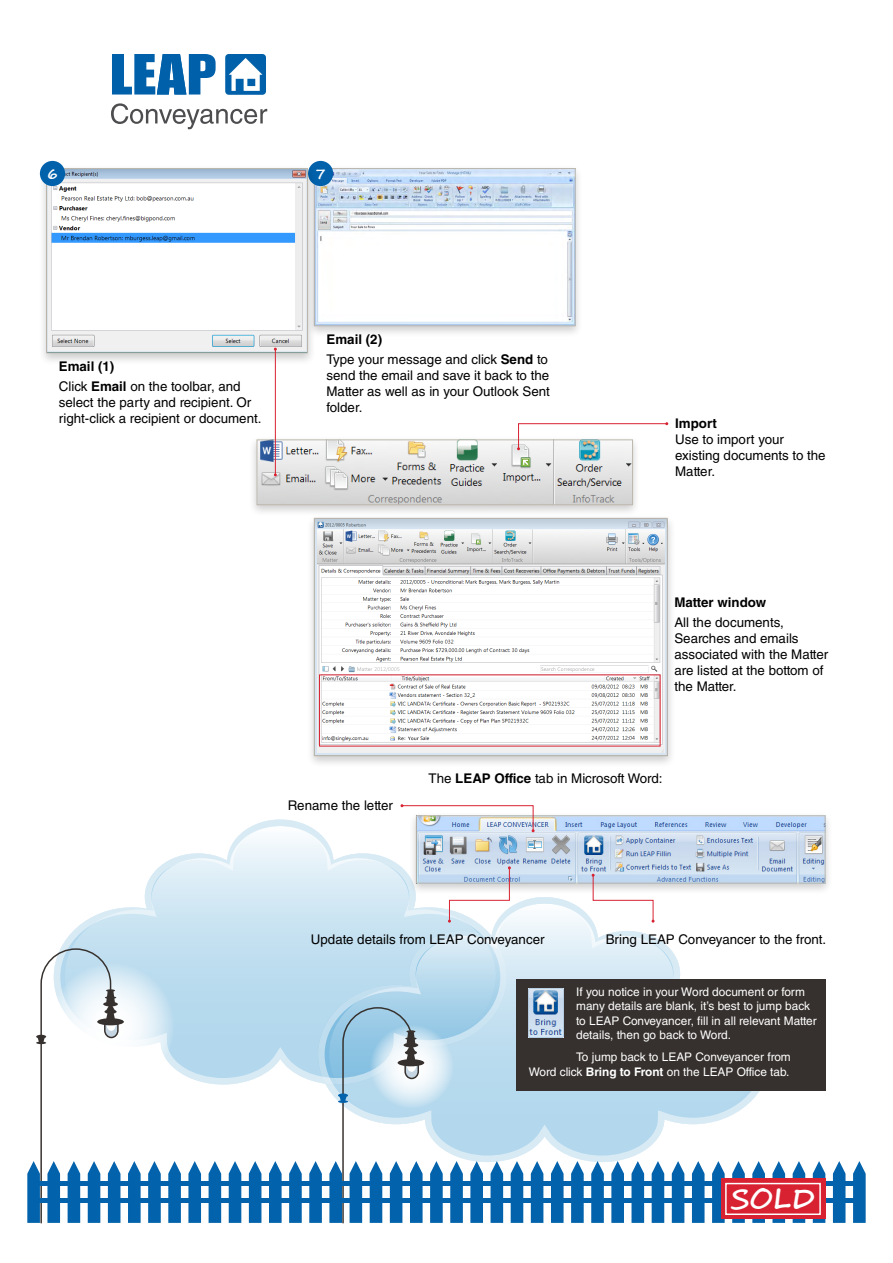
<style>
.page{position:relative;width:893px;height:1263px;background:#fff}
.page>*{position:absolute;margin:0;border:0;box-sizing:border-box;transform-origin:0 0}
.t1{font:700 28.2px "Segoe Script";color:#fff}
.t2{font:700 14.85px "Segoe Script";color:#fff}
.t3{font:13.35px/16px "Helvetica LT Std";color:#000}
.t4{font:700 13.35px "Helvetica LT Std";color:#000}
.t5{font:11.85px/14.2px "Helvetica LT Std";color:#fff}
.s1{font-weight:700}
</style>
<div class="page">
<svg style="left:111px;top:103px;width:156px;height:26px"></svg>
<svg style="left:112px;top:54px;width:104px;height:41px"></svg>
<div style="left:225px;top:54px;width:41px;height:41px;background:#0060a9;border-radius:4px"></div>
<svg style="left:229px;top:58px;width:33px;height:33px"></svg>
<div style="left:248px;top:435px;width:393px;height:83px;background:#000;opacity:.2"></div>
<img style="left:259px;top:441px;width:372px;height:62px">
<div style="left:257px;top:439px;width:376px;height:66px;border:1px solid #bdb8ad"></div>
<svg style="left:61px;top:819px;width:257px;height:265px"></svg>
<svg style="left:65px;top:826px;width:351px;height:252px"></svg>
<svg style="left:318px;top:897px;width:318px;height:265px"></svg>
<svg style="left:329px;top:904px;width:431px;height:251px"></svg>
<svg style="left:370px;top:1024px;width:84px;height:84px"></svg>
<svg style="left:48px;top:963px;width:126px;height:125px"></svg>
<svg style="left:27px;top:947px;width:114px;height:277px"></svg>
<svg style="left:148px;top:1161px;width:13px;height:62px"></svg>
<svg style="left:168px;top:1161px;width:13px;height:62px"></svg>
<svg style="left:188px;top:1161px;width:13px;height:62px"></svg>
<svg style="left:209px;top:1161px;width:12px;height:62px"></svg>
<svg style="left:229px;top:1161px;width:12px;height:62px"></svg>
<svg style="left:249px;top:1161px;width:12px;height:62px"></svg>
<svg style="left:289px;top:1161px;width:13px;height:62px"></svg>
<svg style="left:450px;top:1161px;width:13px;height:62px"></svg>
<svg style="left:491px;top:1161px;width:12px;height:62px"></svg>
<svg style="left:531px;top:1161px;width:12px;height:62px"></svg>
<svg style="left:571px;top:1161px;width:13px;height:62px"></svg>
<svg style="left:611px;top:1161px;width:13px;height:62px"></svg>
<svg style="left:631px;top:1161px;width:13px;height:62px"></svg>
<svg style="left:652px;top:1161px;width:12px;height:62px"></svg>
<svg style="left:672px;top:1161px;width:12px;height:62px"></svg>
<svg style="left:692px;top:1161px;width:12px;height:62px"></svg>
<svg style="left:712px;top:1161px;width:13px;height:62px"></svg>
<svg style="left:732px;top:1161px;width:13px;height:62px"></svg>
<svg style="left:813px;top:1161px;width:12px;height:62px"></svg>
<svg style="left:833px;top:1161px;width:12px;height:62px"></svg>
<svg style="left:853px;top:1161px;width:13px;height:62px"></svg>
<svg style="left:752px;top:1161px;width:13px;height:62px"></svg>
<svg style="left:772px;top:1161px;width:13px;height:62px"></svg>
<svg style="left:793px;top:1161px;width:12px;height:62px"></svg>
<hr style="left:34px;top:1182px;width:829px;height:4px;background:#0262ab">
<hr style="left:33px;top:1198px;width:829px;height:4px;background:#0262ab">
<svg style="left:269px;top:1161px;width:13px;height:62px"></svg>
<svg style="left:309px;top:1161px;width:13px;height:62px"></svg>
<svg style="left:511px;top:1161px;width:12px;height:62px"></svg>
<svg style="left:551px;top:1161px;width:13px;height:62px"></svg>
<svg style="left:591px;top:1161px;width:13px;height:62px"></svg>
<svg style="left:329px;top:1006px;width:95px;height:218px"></svg>
<svg style="left:430px;top:1161px;width:13px;height:62px"></svg>
<svg style="left:470px;top:1161px;width:13px;height:62px"></svg>
<div style="left:720px;top:1178px;width:105px;height:41px;background:#d82231"></div>
<div style="left:725px;top:1183px;width:96px;height:32px;border:1px solid #fff"></div>
<div style="left:306px;top:164px;width:278px;height:175px;background:#000;opacity:.2"></div>
<img style="left:316px;top:170px;width:258px;height:154px">
<div style="left:314px;top:168px;width:262px;height:158px;border:1px solid #bdb8ad"></div>
<div style="left:308px;top:161px;width:25px;height:25px;background:#0161aa;border-radius:50%"></div>
<div style="left:38px;top:164px;width:278px;height:201px;background:#000;opacity:.2"></div>
<img style="left:48px;top:170px;width:258px;height:181px">
<div style="left:46px;top:168px;width:262px;height:185px;border:1px solid #bdb8ad"></div>
<div style="left:40px;top:161px;width:25px;height:25px;background:#0161aa;border-radius:50%"></div>
<div style="left:306px;top:514px;width:370px;height:254px;background:#000;opacity:.2"></div>
<img style="left:316px;top:520px;width:350px;height:234px">
<div style="left:314px;top:518px;width:354px;height:238px;border:1px solid #bdb8ad"></div>
<hr style="left:275px;top:349px;width:1px;height:126px;background:#d82231">
<div style="left:516px;top:979px;width:309px;height:112px;background:#36312e"></div>
<img style="left:529px;top:989px;width:34px;height:48px">
<svg style="left:517px;top:422px;width:151px;height:28px"></svg>
<div style="left:408px;top:811px;width:425px;height:85px;background:#000;opacity:.2"></div>
<img style="left:418px;top:817px;width:405px;height:64px">
<div style="left:416px;top:815px;width:409px;height:68px;border:1px solid #bdb8ad"></div>
<svg style="left:592px;top:874px;width:63px;height:49px"></svg>
<svg style="left:448px;top:866px;width:63px;height:57px"></svg>
<svg style="left:400px;top:804px;width:135px;height:28px"></svg>
<p class="t2" style="left:47px;top:162px;width:12px">6</p>
<p class="t2" style="left:315px;top:162px;width:12px">7</p>
<p class="t3" style="left:59px;top:356px;width:183px;line-height:20.2px"><span class="s1">Email (1)<br></span>Click <span class="s1">Email</span> on the toolbar, and</p>
<p class="t3" style="left:59px;top:395px;width:204px">select the party and recipient. Or right-click a recipient or document.</p>
<p class="t3" style="left:327px;top:329px;width:223px;line-height:20.2px"><span class="s1">Email (2)<br></span>Type your message and click <span class="s1">Send</span> to</p>
<p class="t3" style="left:327px;top:368px;width:225px;text-align:justify">send the email and save it back to the Matter as well as in your Outlook Sent folder.</p>
<p class="t4" style="left:675px;top:415px;width:43px">Import</p>
<p class="t3" style="left:675px;top:431px;width:152px">Use to import your existing documents to the<br>Matter.</p>
<p class="t3" style="left:288px;top:797px;width:106px">Rename the letter</p>
<p class="t4" style="left:674px;top:594px;width:93px">Matter window</p>
<p class="t3" style="left:674px;top:614px;width:155px">All the documents,<br>Searches and emails associated with the Matter are listed at the bottom of the Matter.</p>
<p class="t3" style="left:429px;top:771px;width:235px">The <span class="s1">LEAP Office</span> tab in Microsoft Word:</p>
<p class="t3" style="left:311px;top:931px;width:235px">Update details from LEAP Conveyancer</p>
<p class="t3" style="left:606px;top:931px;width:222px">Bring LEAP Conveyancer to the front.</p>
<p class="t5" style="left:576px;top:985px;width:242px">If you notice in your Word document or form many details are blank, it’s best to jump back to LEAP Conveyancer, fill in all relevant Matter details, then go back to Word.</p>
<p class="t5" style="left:529px;top:1050px;width:264px;text-align:right">To jump back to LEAP Conveyancer from<br>Word click <span class="s1">Bring to Front</span> on the LEAP Office tab.</p>
<h1 class="t1" style="left:731px;top:1176px;width:86px">SOLD</h1>
</div>
